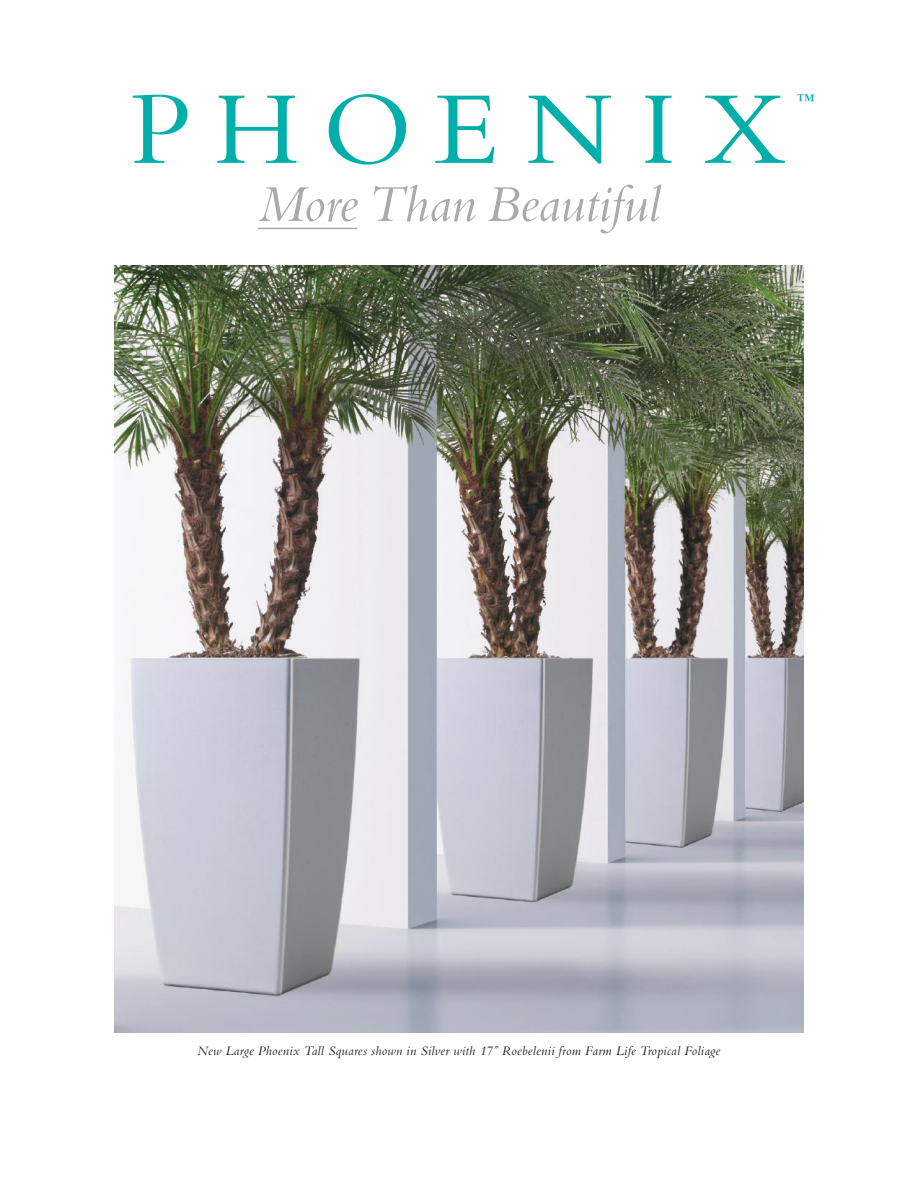
<style>
.page{position:relative;width:918px;height:1188px;background:#fff}
.page>*{position:absolute;margin:0;border:0;box-sizing:border-box;transform-origin:0 0}
.t1{font:108px "Bembo";letter-spacing:.23em;color:#00afa9}
.t2{font:italic 54px "Bembo";letter-spacing:-.005em;color:#aaaaac}
.t3{font:17.7px "Bembo";color:#00afa9}
.t4{font:italic 13.5px "Bembo";letter-spacing:.025em;color:#241f1f}
</style>
<div class="page">
<img style="left:115px;top:266px;width:688px;height:767px">
<hr style="left:258px;top:228px;width:99px;height:1px;background:#aaaaac">
<h1 class="t1" style="left:130px;top:66px;width:656px">PHOENIX</h1>
<h3 class="t3" style="left:797px;top:90px;width:19px">™</h3>
<h2 class="t2" style="left:258px;top:172px;width:404px">More Than Beautiful</h2>
<p class="t4" style="left:197px;top:1043px;width:524px">New Large Phoenix Tall Squares shown in Silver with 17˝ Roebelenii from Farm Life Tropical Foliage</p>
</div>
